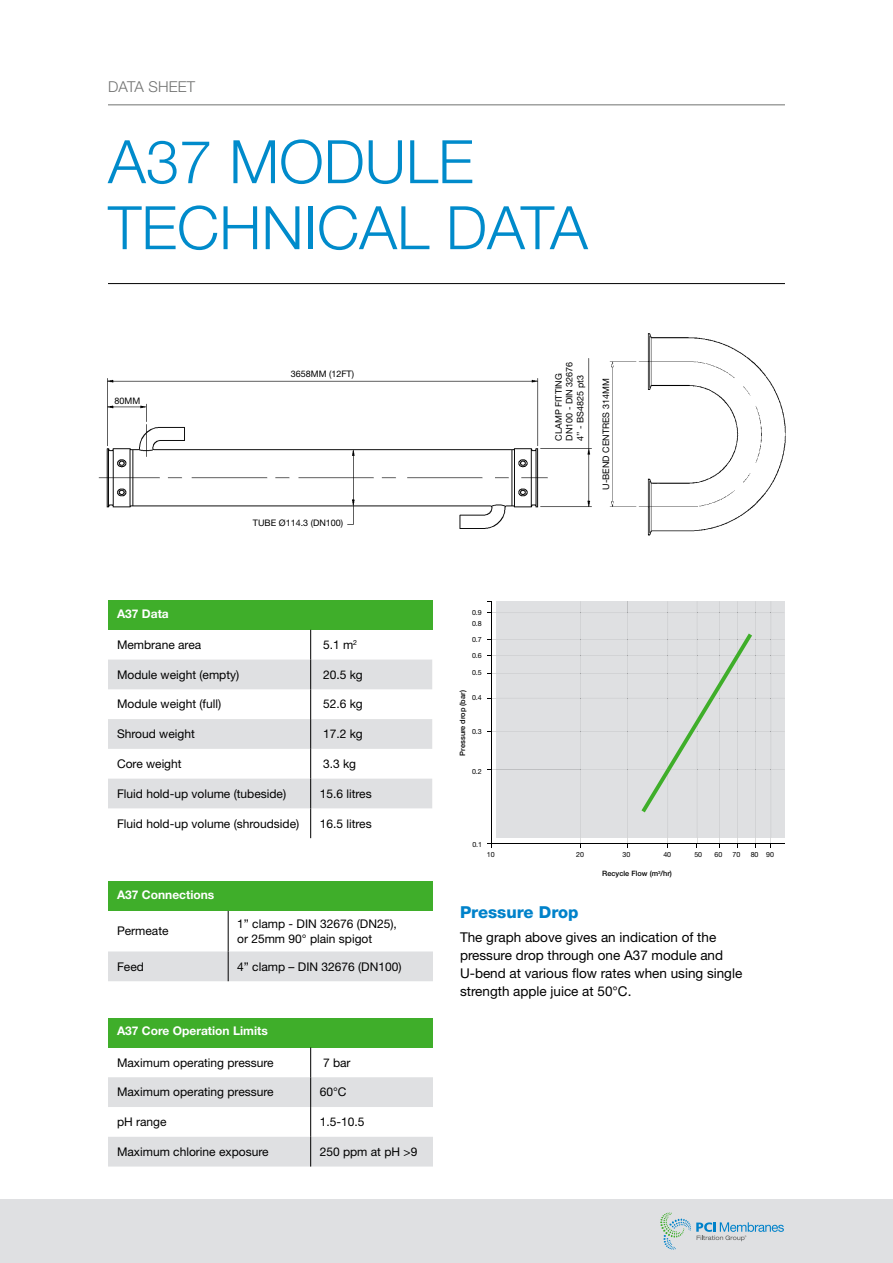
<style>
.page{position:relative;width:893px;height:1263px;background:#fff}
.page>*{position:absolute;margin:0;border:0;box-sizing:border-box;transform-origin:0 0}
.t1{font:300 60px/66px "Helvetica Neue LT Std";color:#008bcb}
.t2{font:800 16.5px "Helvetica Neue LT Std";color:#0082ca}
.t3{font:300 15px "Helvetica Neue LT Std";letter-spacing:.01em;color:#717271}
.t4{font:13.5px/18px "Helvetica Neue LT Std";color:#000}
.t5{font:12px/15px "Helvetica Neue LT Std";color:#000}
.t6{font:700 12px "Helvetica Neue LT Std";color:#fff}
.t7{font:9px/10.8px "Helvetica Neue LT Std";color:#000}
.t8{font:500 7.35px "Helvetica Neue LT Std";color:#000}
.t9{font:7.05px "Helvetica Neue LT Std";color:#000}
</style>
<div class="page">
<div style="left:108px;top:600px;width:324px;height:30px;background:#3fae2a"></div>
<svg style="left:108px;top:659px;width:324px;height:149px;fill:#dfe0e2"></svg>
<svg style="left:310px;top:630px;width:1px;height:29px"></svg>
<hr style="left:310px;top:659px;width:1px;height:30px;background:#000">
<hr style="left:310px;top:689px;width:1px;height:30px;background:#000">
<hr style="left:310px;top:719px;width:1px;height:30px;background:#000">
<hr style="left:310px;top:749px;width:1px;height:30px;background:#000">
<svg style="left:310px;top:779px;width:1px;height:29px"></svg>
<hr style="left:310px;top:808px;width:1px;height:30px;background:#000">
<div style="left:108px;top:881px;width:325px;height:30px;background:#3fae2a"></div>
<div style="left:108px;top:951px;width:325px;height:30px;background:#dfe0e2"></div>
<hr style="left:228px;top:911px;width:1px;height:40px;background:#000">
<hr style="left:228px;top:951px;width:1px;height:30px;background:#000">
<div style="left:108px;top:1018px;width:325px;height:29px;background:#3fae2a"></div>
<hr style="left:310px;top:1047px;width:1px;height:30px;background:#000">
<svg style="left:108px;top:1077px;width:325px;height:89px"></svg>
<img style="left:98px;top:358px;width:494px;height:171px">
<img style="left:609px;top:333px;width:177px;height:203px">
<hr style="left:108px;top:283px;width:677px;height:1px;background:#000">
<div style="left:496px;top:601px;width:288px;height:236px;background:#dfe0e2"></div>
<hr style="left:491px;top:601px;width:1px;height:246px;background:#000">
<hr style="left:628px;top:769px;width:40px;height:1px;background:#bfc0c2">
<hr style="left:581px;top:769px;width:46px;height:1px;background:#bfc0c2">
<hr style="left:496px;top:769px;width:84px;height:1px;background:#bfc0c2">
<hr style="left:580px;top:698px;width:1px;height:33px;background:#bfc0c2">
<hr style="left:580px;top:732px;width:1px;height:37px;background:#bfc0c2">
<hr style="left:580px;top:770px;width:1px;height:67px;background:#bfc0c2">
<hr style="left:487px;top:843px;width:298px;height:1px;background:#000">
<hr style="left:628px;top:731px;width:40px;height:1px;background:#bfc0c2">
<hr style="left:581px;top:731px;width:46px;height:1px;background:#bfc0c2">
<hr style="left:496px;top:731px;width:84px;height:1px;background:#bfc0c2">
<hr style="left:628px;top:698px;width:40px;height:1px;background:#bfc0c2">
<hr style="left:581px;top:698px;width:46px;height:1px;background:#bfc0c2">
<hr style="left:496px;top:698px;width:84px;height:1px;background:#bfc0c2">
<hr style="left:628px;top:673px;width:40px;height:1px;background:#bfc0c2">
<hr style="left:581px;top:673px;width:46px;height:1px;background:#bfc0c2">
<hr style="left:496px;top:673px;width:84px;height:1px;background:#bfc0c2">
<hr style="left:628px;top:655px;width:40px;height:1px;background:#bfc0c2">
<hr style="left:581px;top:655px;width:46px;height:1px;background:#bfc0c2">
<hr style="left:496px;top:655px;width:84px;height:1px;background:#bfc0c2">
<hr style="left:628px;top:639px;width:40px;height:1px;background:#bfc0c2">
<hr style="left:581px;top:639px;width:46px;height:1px;background:#bfc0c2">
<hr style="left:496px;top:639px;width:84px;height:1px;background:#bfc0c2">
<hr style="left:628px;top:613px;width:40px;height:1px;background:#bfc0c2">
<hr style="left:581px;top:613px;width:46px;height:1px;background:#bfc0c2">
<hr style="left:496px;top:613px;width:84px;height:1px;background:#bfc0c2">
<svg style="left:580px;top:602px;width:1px;height:97px"></svg>
<hr style="left:627px;top:732px;width:1px;height:37px;background:#bfc0c2">
<hr style="left:627px;top:770px;width:1px;height:67px;background:#bfc0c2">
<hr style="left:627px;top:698px;width:1px;height:33px;background:#bfc0c2">
<svg style="left:627px;top:601px;width:1px;height:98px"></svg>
<hr style="left:668px;top:770px;width:1px;height:67px;background:#bfc0c2">
<hr style="left:697px;top:770px;width:1px;height:67px;background:#bfc0c2">
<hr style="left:719px;top:770px;width:1px;height:67px;background:#bfc0c2">
<hr style="left:737px;top:770px;width:1px;height:67px;background:#bfc0c2">
<hr style="left:755px;top:770px;width:1px;height:67px;background:#bfc0c2">
<hr style="left:771px;top:770px;width:1px;height:67px;background:#bfc0c2">
<svg style="left:641px;top:601px;width:144px;height:211px"></svg>
<div style="left:0;top:1199px;width:893px;height:64px;background:#dfe0e2"></div>
<svg style="left:660px;top:1212px;width:124px;height:37px"></svg>
<hr style="left:108px;top:104px;width:677px;height:1px;background:#717271">
<p class="t3" style="left:108px;top:77px;width:89px">DATA SHEET</p>
<h1 class="t1" style="left:108px;top:128px;width:481px">A37 MODULE<br>TECHNICAL DATA</h1>
<p class="t7" style="left:115px;top:395px;width:19px">80mm</p>
<p class="t7" style="left:291px;top:368px;width:65px">3658mm (12ft)</p>
<p class="t7" style="left:253px;top:517px;width:92px">tube ø114.3 (DN100)</p>
<p class="t6" style="left:117px;top:606px;width:53px">A37 Data</p>
<p class="t5" style="left:117px;top:637px;width:86px">Membrane area</p>
<p class="t5" style="left:323px;top:637px;width:36px">5.1 m<sup>2</sup></p>
<p class="t5" style="left:117px;top:667px;width:124px">Module weight (empty)</p>
<p class="t5" style="left:323px;top:667px;width:41px">20.5 kg</p>
<p class="t5" style="left:117px;top:696px;width:106px">Module weight (full)</p>
<p class="t5" style="left:323px;top:696px;width:41px">52.6 kg</p>
<p class="t5" style="left:117px;top:726px;width:79px">Shroud weight</p>
<p class="t5" style="left:323px;top:726px;width:41px">17.2 kg</p>
<p class="t5" style="left:117px;top:756px;width:66px">Core weight</p>
<p class="t5" style="left:323px;top:756px;width:35px">3.3 kg</p>
<p class="t5" style="left:117px;top:786px;width:171px">Fluid hold-up volume (tubeside)</p>
<p class="t5" style="left:320px;top:786px;width:54px">15.6 litres</p>
<p class="t5" style="left:117px;top:816px;width:184px">Fluid hold-up volume (shroudside)</p>
<p class="t5" style="left:320px;top:816px;width:54px">16.5 litres</p>
<p class="t9" style="left:472px;top:608px;width:11px">0.9</p>
<p class="t9" style="left:472px;top:619px;width:11px">0.8</p>
<p class="t9" style="left:472px;top:635px;width:11px">0.7</p>
<p class="t9" style="left:472px;top:651px;width:11px">0.6</p>
<p class="t9" style="left:472px;top:669px;width:11px">0.5</p>
<p class="t8" style="left:458px;top:755px;width:67px;rotate:-90deg">Pressure drop (bar)</p>
<p class="t9" style="left:472px;top:693px;width:11px">0.4</p>
<p class="t9" style="left:472px;top:727px;width:11px">0.3</p>
<p class="t9" style="left:472px;top:767px;width:11px">0.2</p>
<p class="t9" style="left:472px;top:840px;width:11px">0.1</p>
<p class="t7" style="left:553px;top:441px;width:81px;rotate:-90deg">clamp fitting dn100 - din 32676<br>4’’ - bs4825 pt3</p>
<p class="t7" style="left:600px;top:490px;width:111px;rotate:-90deg">u-bend centres 314mm</p>
<p class="t6" style="left:117px;top:887px;width:99px">A37 Connections</p>
<p class="t5" style="left:117px;top:923px;width:53px">Permeate</p>
<p class="t5" style="left:237px;top:916px;width:161px">1” clamp - DIN 32676 (DN25), or 25mm 90° plain spigot</p>
<p class="t5" style="left:117px;top:959px;width:28px">Feed</p>
<p class="t5" style="left:237px;top:959px;width:166px">4” clamp – DIN 32676 (DN100)</p>
<p class="t6" style="left:117px;top:1024px;width:152px">A37 Core Operation Limits</p>
<p class="t5" style="left:117px;top:1055px;width:158px">Maximum operating pressure</p>
<p class="t5" style="left:323px;top:1055px;width:29px">7 bar</p>
<p class="t5" style="left:117px;top:1084px;width:158px">Maximum operating pressure</p>
<p class="t5" style="left:320px;top:1084px;width:28px">60°C</p>
<p class="t5" style="left:117px;top:1114px;width:51px">pH range</p>
<p class="t5" style="left:320px;top:1114px;width:46px">1.5-10.5</p>
<p class="t5" style="left:117px;top:1144px;width:153px">Maximum chlorine exposure</p>
<p class="t5" style="left:320px;top:1144px;width:99px">250 ppm at pH &gt;9</p>
<p class="t9" style="left:487px;top:850px;width:9px">10</p>
<p class="t9" style="left:576px;top:850px;width:9px">20</p>
<p class="t9" style="left:622px;top:850px;width:9px">30</p>
<p class="t9" style="left:663px;top:850px;width:9px">40</p>
<p class="t9" style="left:694px;top:850px;width:9px">50</p>
<p class="t9" style="left:714px;top:850px;width:9px">60</p>
<p class="t9" style="left:733px;top:850px;width:9px">70</p>
<p class="t9" style="left:751px;top:850px;width:25px">80 90</p>
<p class="t8" style="left:602px;top:869px;width:71px">Recycle Flow (m<sup>3</sup>/hr)</p>
<h2 class="t2" style="left:460px;top:902px;width:120px">Pressure Drop</h2>
<p class="t4" style="left:460px;top:928px;width:284px">The graph above gives an indication of the pressure drop through one A37 module and U-bend at various flow rates when using single strength apple juice at 50°C.</p>
</div>
